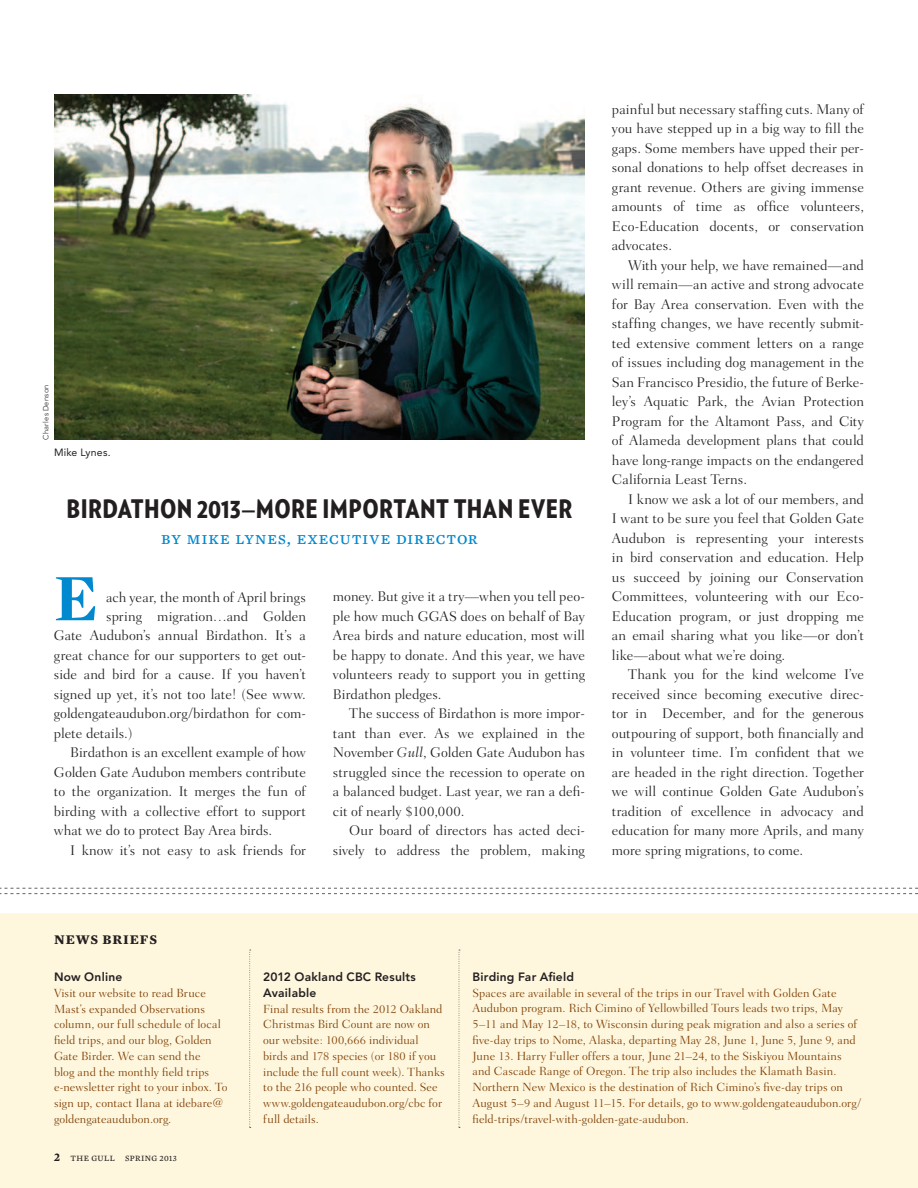
<style>
.page{position:relative;width:918px;height:1188px;background:#fff}
.page>*{position:absolute;margin:0;border:0;box-sizing:border-box;transform-origin:0 0}
.t1{font:67.5px "Mercury Display Bold SC";color:#0089cf}
.t2{font:900 25.5px "Verlag Condensed";letter-spacing:.015em;color:#231f20}
.t3{font:18px "Mercury Text G3 Roman SC";letter-spacing:.05em;color:#0089cf}
.t4{font:300 14.25px/19.5px "Fairfield LH";color:#231f20;text-align:justify}
.t5{font:13.5px "Mercury Text G3 Bold SC";letter-spacing:.07em;color:#231f20}
.t6{font:300 12px/15.8px "Fairfield LH";letter-spacing:.005em;color:#7c3c01}
.t7{font:800 12px/15.8px "Avenir";letter-spacing:.02em;color:#231f20}
.t8{font:12px "Mercury Text G3 Bold SC";color:#231f20}
.t9{font:10.5px "Avenir";letter-spacing:.02em;color:#231f20}
.t10{font:8.25px "Mercury Text G3 Roman SC";letter-spacing:.05em;color:#231f20}
.t11{font:300 7.5px "Avenir";letter-spacing:.03em;color:#231f20}
.s1{font-style:italic}
</style>
<div class="page">
<div style="left:0;top:913px;width:918px;height:275px;background:#fef6dd"></div>
<img style="left:54px;top:94px;width:531px;height:346px">
<svg style="left:0;top:888px;width:918px;height:6px"></svg>
<svg style="left:249px;top:950px;width:2px;height:178px"></svg>
<svg style="left:459px;top:950px;width:1px;height:178px"></svg>
<p class="t11" style="left:43px;top:440px;width:56px;rotate:-90deg">Charles Denson</p>
<p class="t9" style="left:54px;top:448px;width:58px">Mike Lynes.</p>
<h2 class="t2" style="left:67px;top:495px;width:507px">BIRDATHON 2013—MORE IMPORTANT THAN EVER</h2>
<p class="t3" style="left:161px;top:532px;width:318px">by mike lynes, executive director</p>
<h1 class="t1" style="left:54px;top:557px;width:46px">E</h1>
<p class="t4" style="left:106px;top:588px;width:201px">ach year, the month of April brings</p>
<p class="t4" style="left:106px;top:608px;width:201px">spring migration…and Golden</p>
<p class="t4" style="left:54px;top:627px;width:253px">Gate Audubon’s annual Birdathon. It’s a</p>
<p class="t4" style="left:54px;top:647px;width:253px">great chance for our supporters to get out-</p>
<p class="t4" style="left:54px;top:666px;width:253px">side and bird for a cause. If you haven’t</p>
<p class="t4" style="left:54px;top:686px;width:253px">signed up yet, it’s not too late! (See www.</p>
<p class="t4" style="left:54px;top:705px;width:253px">goldengateaudubon.org/birdathon for com-</p>
<p class="t4" style="left:54px;top:725px;width:80px">plete details.)</p>
<p class="t4" style="left:70px;top:744px;width:237px">Birdathon is an excellent example of how</p>
<p class="t4" style="left:54px;top:764px;width:253px">Golden Gate Audubon members contribute</p>
<p class="t4" style="left:54px;top:783px;width:253px">to the organization. It merges the fun of</p>
<p class="t4" style="left:54px;top:803px;width:253px">birding with a collective effort to support</p>
<p class="t4" style="left:54px;top:822px;width:220px">what we do to protect Bay Area birds.</p>
<p class="t4" style="left:70px;top:842px;width:237px">I know it’s not easy to ask friends for</p>
<p class="t4" style="left:333px;top:588px;width:254px">money. But give it a try—when you tell peo&shy;ple how much GGAS does on behalf of Bay Area birds and nature education, most will be happy to donate. And this year, we have volunteers ready to support you in getting Birdathon pledges.</p>
<p class="t4" style="left:333px;top:705px;width:254px;text-indent:16px">The success of Birdathon is more impor&shy;tant than ever. As we explained in the November <span class="s1">Gull</span>, Golden Gate Audubon has struggled since the recession to operate on a balanced budget. Last year, we ran a defi&shy;cit of nearly $100,000.</p>
<p class="t4" style="left:333px;top:822px;width:253px;text-align:right">Our board of directors has acted deci&shy;sively to address the problem, making</p>
<p class="t4" style="left:612px;top:101px;width:254px">painful but necessary staffing cuts. Many of you have stepped up in a big way to fill the gaps. Some members have upped their per&shy;sonal donations to help offset decreases in grant revenue. Others are giving immense amounts of time as office volunteers, Eco-Education docents, or conservation advocates.</p>
<p class="t4" style="left:612px;top:257px;width:254px;text-indent:16px">With your help, we have remained—and will remain—an active and strong advocate for Bay Area conservation. Even with the staffing changes, we have recently submit&shy;ted extensive comment letters on a range of issues including dog management in the San Francisco Presidio, the future of Berke&shy;ley’s Aquatic Park, the Avian Protection Program for the Altamont Pass, and City of Alameda development plans that could have long-range impacts on the endangered California Least Terns.</p>
<p class="t4" style="left:612px;top:490px;width:254px;text-indent:16px">I know we ask a lot of our members, and I want to be sure you feel that Golden Gate Audubon is representing your interests in bird conservation and education. Help us succeed by joining our Conservation Committees, volunteering with our Eco-Education program, or just dropping me an email sharing what you like—or don’t like—about what we’re doing.</p>
<p class="t4" style="left:612px;top:666px;width:254px;text-indent:16px">Thank you for the kind welcome I’ve received since becoming executive direc&shy;tor in December, and for the generous outpouring of support, both financially and in volunteer time. I’m confident that we are headed in the right direction. Together we will continue Golden Gate Audubon’s tradition of excellence in advocacy and education for many more Aprils, and many more spring migrations, to come.</p>
<p class="t5" style="left:54px;top:931px;width:105px">NEWS BRIEFS</p>
<p class="t7" style="left:54px;top:970px;width:70px">Now Online</p>
<p class="t6" style="left:54px;top:986px;width:175px">Visit our website to read Bruce<br>Mast’s expanded Observations column, our full schedule of local field trips, and our blog, Golden<br>Gate Birder. We can send the<br>blog and the monthly field trips e-newsletter right to your inbox. To sign up, contact Ilana at idebare@ goldengateaudubon.org.</p>
<p class="t8" style="left:54px;top:1150px;width:8px">2</p>
<p class="t10" style="left:70px;top:1156px;width:46px">THE GULL</p>
<p class="t10" style="left:125px;top:1156px;width:53px">SPRING 2013</p>
<p class="t7" style="left:263px;top:970px;width:154px">2012 Oakland CBC Results<br>Available</p>
<p class="t6" style="left:263px;top:1002px;width:183px">Final results from the 2012 Oakland<br>Christmas Bird Count are now on our website: 100,666 individual birds and 178 species (or 180 if you include the full count week). Thanks to the 216 people who counted. See www.goldengateaudubon.org/cbc for full details.</p>
<p class="t7" style="left:472px;top:970px;width:103px">Birding Far Afield</p>
<p class="t6" style="left:472px;top:986px;width:390px">Spaces are available in several of the trips in our Travel with Golden Gate Audubon program. Rich Cimino of Yellowbilled Tours leads two trips, May 5–11 and May 12–18, to Wisconsin during peak migration and also a series of five-day trips to Nome, Alaska, departing May 28, June 1, June 5, June 9, and June 13. Harry Fuller offers a tour, June 21–24, to the Siskiyou Mountains and Cascade Range of Oregon. The trip also includes the Klamath Basin.<br>Northern New Mexico is the destination of Rich Cimino’s five-day trips on August 5–9 and August 11–15. For details, go to www.goldengateaudubon.org/ field-trips/travel-with-golden-gate-audubon.</p>
</div>
